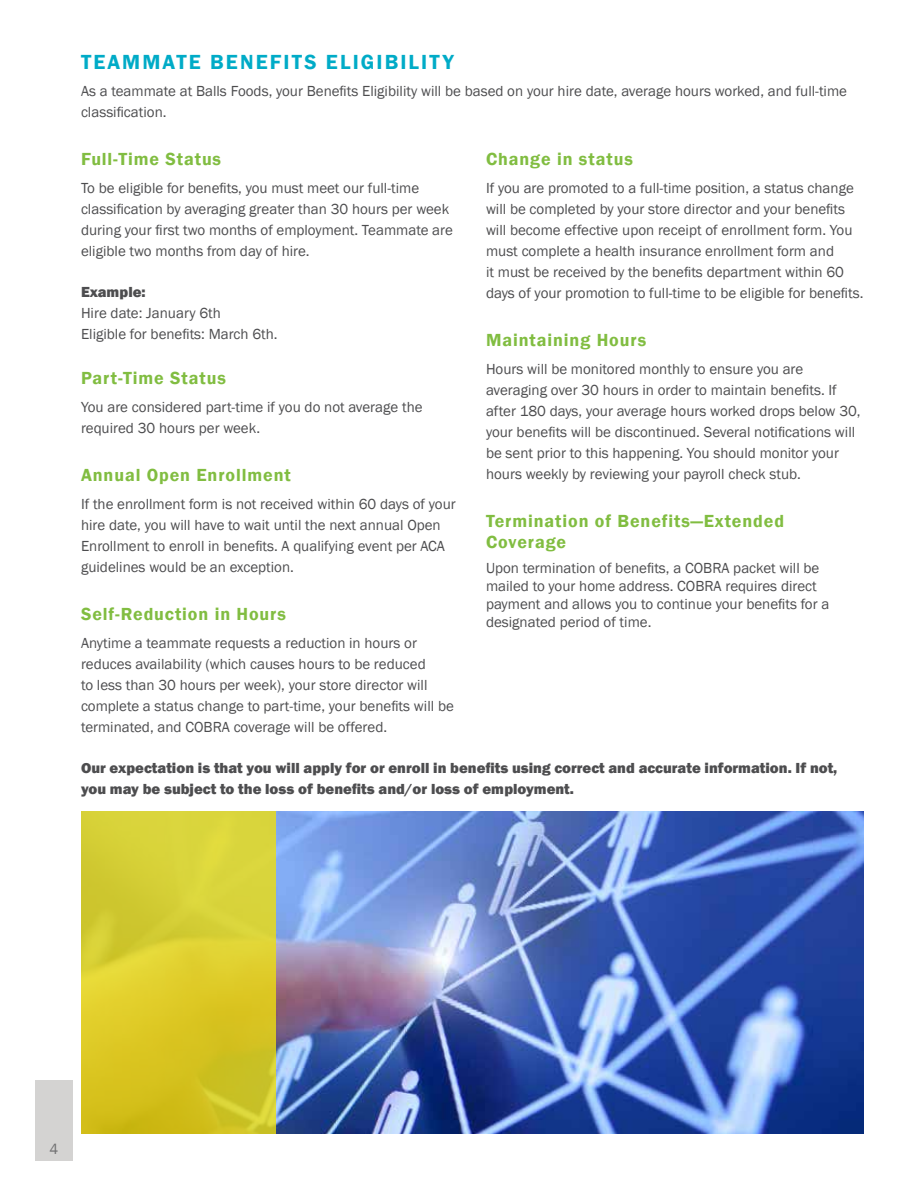
<style>
.page{position:relative;width:918px;height:1188px;background:#fff}
.page>*{position:absolute;margin:0;border:0;box-sizing:border-box;transform-origin:0 0}
.t1{font:600 21px "Franklin Gothic";letter-spacing:.1em;color:#00abc7}
.t2{font:600 18px/21px "Franklin Gothic";letter-spacing:.05em;color:#81bd41}
.t3{font:15px/21px "Franklin Gothic";color:#4d4d4f}
.t4{font:800 15px/21px "Franklin Gothic";color:#4d4d4f}
</style>
<div class="page">
<div style="left:35px;top:1080px;width:38px;height:81px;background:#d4d3d2"></div>
<img style="left:275px;top:811px;width:589px;height:323px">
<svg style="left:81px;top:811px;width:194px;height:323px;background:#d7cb2c"></svg>
<h1 class="t1" style="left:81px;top:49px;width:374px">TEAMMATE BENEFITS ELIGIBILITY</h1>
<p class="t3" style="left:81px;top:81px;width:768px">As a teammate at Balls Foods, your Benefits Eligibility will be based on your hire date, average hours worked, and full-time classification.</p>
<p class="t2" style="left:81px;top:149px;width:142px">Full-Time Status</p>
<p class="t3" style="left:81px;top:178px;width:373px">To be eligible for benefits, you must meet our full-time classification by averaging greater than 30 hours per week during your first two months of employment. Teammate are eligible two months from day of hire.</p>
<p class="t4" style="left:81px;top:282px;width:66px">Example:</p>
<p class="t3" style="left:81px;top:303px;width:198px">Hire date: January 6th<br>Eligible for benefits: March 6th.</p>
<p class="t2" style="left:81px;top:368px;width:146px">Part-Time Status</p>
<p class="t3" style="left:81px;top:397px;width:343px">You are considered part-time if you do not average the required 30 hours per week.</p>
<p class="t2" style="left:81px;top:465px;width:211px">Annual Open Enrollment</p>
<p class="t3" style="left:81px;top:494px;width:376px">If the enrollment form is not received within 60 days of your hire date, you will have to wait until the next annual Open Enrollment to enroll in benefits. A qualifying event per ACA guidelines would be an exception.</p>
<p class="t2" style="left:81px;top:604px;width:207px">Self-Reduction in Hours</p>
<p class="t3" style="left:81px;top:633px;width:374px">Anytime a teammate requests a reduction in hours or reduces availability (which causes hours to be reduced<br>to less than 30 hours per week), your store director will complete a status change to part-time, your benefits will be terminated, and COBRA coverage will be offered.</p>
<p class="t2" style="left:486px;top:149px;width:148px">Change in status</p>
<p class="t3" style="left:486px;top:178px;width:379px">If you are promoted to a full-time position, a status change will be completed by your store director and your benefits will become effective upon receipt of enrollment form. You must complete a health insurance enrollment form and<br>it must be received by the benefits department within 60 days of your promotion to full-time to be eligible for benefits.</p>
<p class="t2" style="left:486px;top:330px;width:162px">Maintaining Hours</p>
<p class="t3" style="left:486px;top:359px;width:376px">Hours will be monitored monthly to ensure you are averaging over 30 hours in order to maintain benefits. If after 180 days, your average hours worked drops below 30, your benefits will be discontinued. Several notifications will be sent prior to this happening. You should monitor your hours weekly by reviewing your payroll check stub.</p>
<p class="t2" style="left:486px;top:511px;width:300px">Termination of Benefits—Extended<br>Coverage</p>
<p class="t3" style="left:486px;top:559px;width:345px;line-height:18px">Upon termination of benefits, a COBRA packet will be mailed to your home address. COBRA requires direct payment and allows you to continue your benefits for a designated period of time.</p>
<p class="t4" style="left:81px;top:757px;width:758px">Our expectation is that you will apply for or enroll in benefits using correct and accurate information. If not, you may be subject to the loss of benefits and/or loss of employment.</p>
<p class="t3" style="left:50px;top:1139px;width:10px">4</p>
</div>
